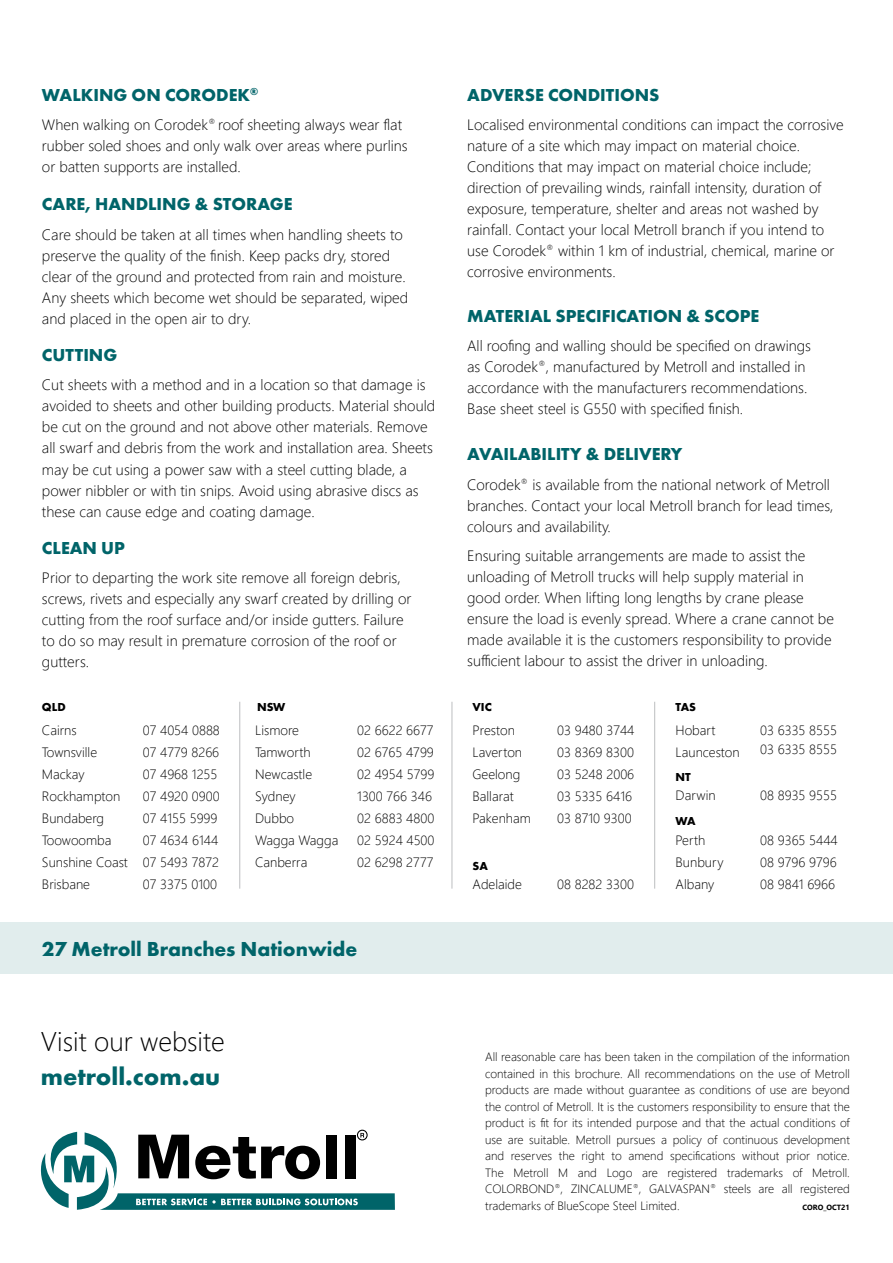
<style>
.page{position:relative;width:893px;height:1263px;background:#fff}
.page>*{position:absolute;margin:0;border:0;box-sizing:border-box;transform-origin:0 0}
.t1{font:300 27px "Segoe UI";color:#000}
.t2{font:700 25.5px "Futura PT";color:#006469}
.t3{font:700 21px "Futura PT";color:#006469}
.t4{font:700 18px "Futura PT";color:#006469}
.t5{font:300 15px/21px "Segoe UI";color:#000}
.t6{font:300 13.5px/22px "Segoe UI";color:#000}
.t7{font:300 12px/16.5px "Segoe UI";color:#000;text-align:justify}
.t8{font:700 12px "Futura PT";color:#000}
.t9{font:700 7.5px "Segoe UI";color:#000}
</style>
<div class="page">
<div style="left:357px;top:1130px;width:11px;height:10px;border:1px solid #000;border-radius:50%"></div>
<svg style="left:40px;top:1132px;width:355px;height:78px"></svg>
<div style="left:0;top:923px;width:893px;height:51px;background:#e1eded"></div>
<hr style="left:654px;top:702px;width:1px;height:187px;background:#bcbec0">
<hr style="left:452px;top:702px;width:1px;height:187px;background:#bcbec0">
<hr style="left:239px;top:702px;width:1px;height:187px;background:#bcbec0">
<p class="t4" style="left:42px;top:83px;width:218px">WALKING ON CORODEK<sup>®</sup></p>
<p class="t5" style="left:42px;top:113px;width:367px">When walking on Corodek<sup>®</sup> roof sheeting always wear flat rubber soled shoes and only walk over areas where purlins or batten supports are installed.</p>
<p class="t4" style="left:42px;top:192px;width:252px">CARE, HANDLING &amp; STORAGE</p>
<p class="t5" style="left:42px;top:222px;width:368px">Care should be taken at all times when handling sheets to preserve the quality of the finish. Keep packs dry, stored clear of the ground and protected from rain and moisture.<br>Any sheets which become wet should be separated, wiped and placed in the open air to dry.</p>
<p class="t4" style="left:42px;top:343px;width:77px">CUTTING</p>
<p class="t5" style="left:42px;top:373px;width:395px">Cut sheets with a method and in a location so that damage is avoided to sheets and other building products. Material should be cut on the ground and not above other materials. Remove all swarf and debris from the work and installation area. Sheets may be cut using a power saw with a steel cutting blade, a power nibbler or with tin snips. Avoid using abrasive discs as these can cause edge and coating damage.</p>
<p class="t4" style="left:42px;top:536px;width:85px">CLEAN UP</p>
<p class="t5" style="left:42px;top:566px;width:371px">Prior to departing the work site remove all foreign debris, screws, rivets and especially any swarf created by drilling or cutting from the roof surface and/or inside gutters. Failure to do so may result in premature corrosion of the roof or gutters.</p>
<p class="t8" style="left:42px;top:699px;width:25px">QLD</p>
<p class="t6" style="left:42px;top:717px;width:87px">Cairns<br>Townsville<br>Mackay<br>Rockhampton<br>Bundaberg<br>Toowoomba<br>Sunshine Coast<br>Brisbane</p>
<p class="t6" style="left:143px;top:717px;width:79px">07 4054 0888<br>07 4779 8266<br>07 4968 1255<br>07 4920 0900<br>07 4155 5999<br>07 4634 6144<br>07 5493 7872<br>07 3375 0100</p>
<p class="t6" style="left:255px;top:717px;width:85px">Lismore<br>Tamworth<br>Newcastle<br>Sydney<br>Dubbo<br>Wagga Wagga<br>Canberra</p>
<p class="t6" style="left:357px;top:717px;width:79px">02 6622 6677<br>02 6765 4799<br>02 4954 5799<br>1300 766 346<br>02 6883 4800<br>02 5924 4500<br>02 6298 2777</p>
<p class="t8" style="left:257px;top:699px;width:30px">NSW</p>
<h3 class="t3" style="left:42px;top:935px;width:317px">27 Metroll Branches Nationwide</h3>
<h1 class="t1" style="left:41px;top:1016px;width:185px">Visit our website</h1>
<h2 class="t2" style="left:41px;top:1060px;width:181px">metroll.com.au</h2>
<p class="t4" style="left:467px;top:83px;width:194px">ADVERSE CONDITIONS</p>
<p class="t5" style="left:467px;top:113px;width:378px">Localised environmental conditions can impact the corrosive nature of a site which may impact on material choice.<br>Conditions that may impact on material choice include; direction of prevailing winds, rainfall intensity, duration of exposure, temperature, shelter and areas not washed by rainfall. Contact your local Metroll branch if you intend to use Corodek<sup>®</sup> within 1 km of industrial, chemical, marine or corrosive environments.</p>
<p class="t4" style="left:467px;top:304px;width:294px">MATERIAL SPECIFICATION &amp; SCOPE</p>
<p class="t5" style="left:467px;top:334px;width:345px">All roofing and walling should be specified on drawings as Corodek<sup>®</sup>, manufactured by Metroll and installed in accordance with the manufacturers recommendations.<br>Base sheet steel is G550 with specified finish.</p>
<p class="t4" style="left:467px;top:442px;width:217px">AVAILABILITY &amp; DELIVERY</p>
<p class="t5" style="left:467px;top:472px;width:368px">Corodek<sup>®</sup> is available from the national network of Metroll branches. Contact your local Metroll branch for lead times, colours and availability.</p>
<p class="t5" style="left:467px;top:544px;width:368px">Ensuring suitable arrangements are made to assist the unloading of Metroll trucks will help supply material in good order. When lifting long lengths by crane please ensure the load is evenly spread. Where a crane cannot be made available it is the customers responsibility to provide sufficient labour to assist the driver in unloading.</p>
<p class="t8" style="left:472px;top:699px;width:21px">VIC</p>
<p class="t6" style="left:472px;top:717px;width:60px">Preston<br>Laverton<br>Geelong<br>Ballarat<br>Pakenham</p>
<p class="t6" style="left:557px;top:717px;width:79px">03 9480 3744<br>03 8369 8300<br>03 5248 2006<br>03 5335 6416<br>03 8710 9300</p>
<p class="t8" style="left:472px;top:858px;width:17px">SA</p>
<p class="t6" style="left:472px;top:871px;width:51px">Adelaide</p>
<p class="t6" style="left:557px;top:871px;width:78px">08 8282 3300</p>
<p class="t8" style="left:676px;top:699px;width:22px">TAS</p>
<p class="t6" style="left:676px;top:717px;width:66px">Hobart<br>Launceston</p>
<p class="t6" style="left:760px;top:719px;width:78px;line-height:19.5px">03 6335 8555<br>03 6335 8555</p>
<p class="t8" style="left:676px;top:769px;width:17px">NT</p>
<p class="t6" style="left:676px;top:782px;width:42px">Darwin</p>
<p class="t6" style="left:760px;top:782px;width:78px">08 8935 9555</p>
<p class="t8" style="left:676px;top:813px;width:22px">WA</p>
<p class="t6" style="left:676px;top:827px;width:49px">Perth<br>Bunbury<br>Albany</p>
<p class="t6" style="left:760px;top:827px;width:79px;text-align:justify">08 9365 5444<br>08 9796 9796<br>08 9841 6966</p>
<p class="t7" style="left:485px;top:1048px;width:366px">All reasonable care has been taken in the compilation of the information contained in this brochure. All recommendations on the use of Metroll products are made without guarantee as conditions of use are beyond the control of Metroll. It is the customers responsibility to ensure that the product is fit for its intended purpose and that the actual conditions of use are suitable. Metroll pursues a policy of continuous development and reserves the right to amend specifications without prior notice.<br>The Metroll M and Logo are registered trademarks of Metroll.<br>COLORBOND<sup>®</sup>, ZINCALUME<sup>®</sup>, GALVASPAN<sup>®</sup> steels are all registered trademarks of BlueScope Steel Limited.</p>
<p class="t9" style="left:803px;top:1200px;width:49px">CORO_OCT21</p>
</div>
